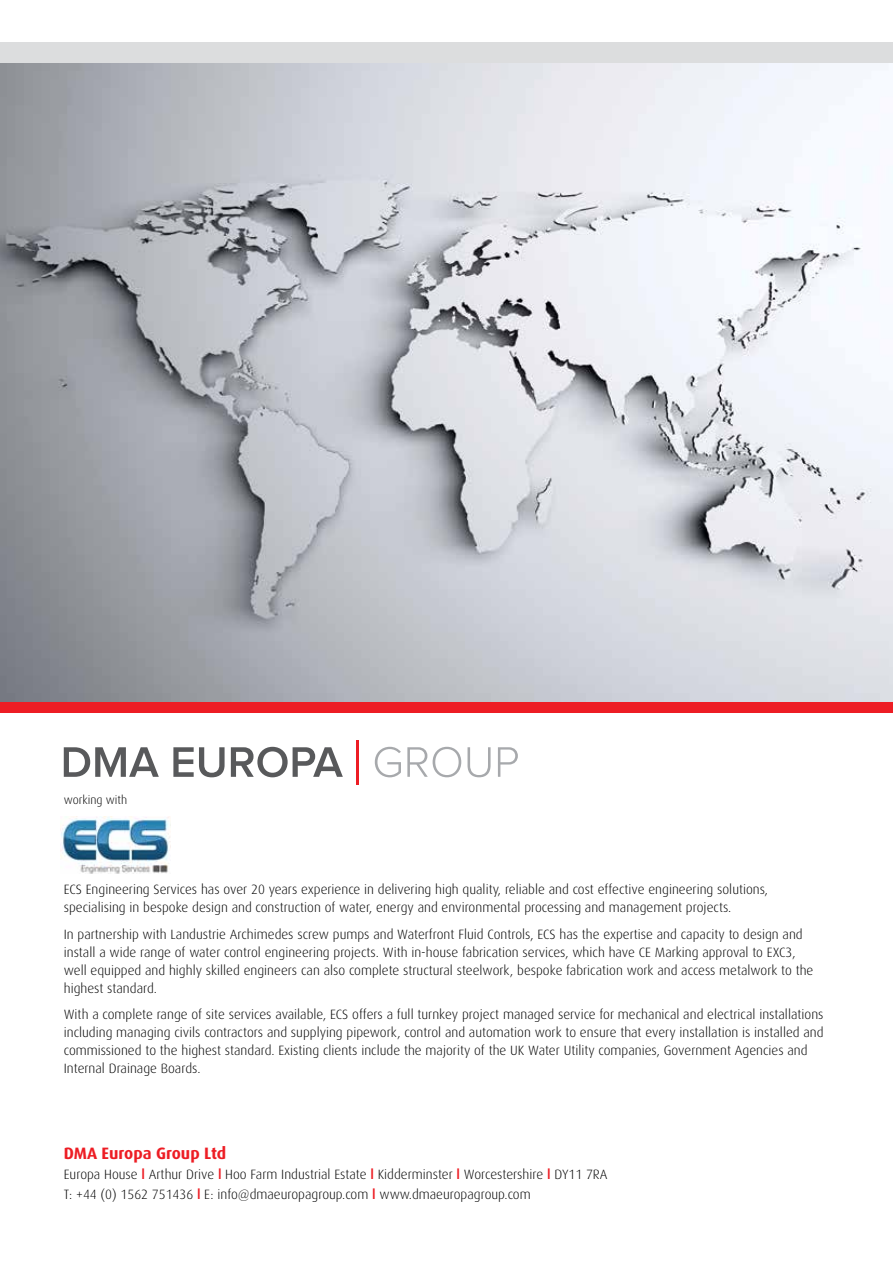
<style>
.page{position:relative;width:893px;height:1263px;background:#fff}
.page>*{position:absolute;margin:0;border:0;box-sizing:border-box;transform-origin:0 0}
.t1{font:700 16.5px "Dax";color:#ed1d24}
.t2{font:300 13.5px/18px "Dax";color:#000}
.t3{font:300 12px "Dax";color:#000}
.s1{font-weight:500;color:#ed1d24}
</style>
<div class="page">
<div style="left:0;top:43px;width:893px;height:21px;background:#dcddde"></div>
<img style="left:0;top:64px;width:893px;height:638px">
<div style="left:0;top:702px;width:893px;height:10px;background:#ed1d24"></div>
<svg style="left:64px;top:747px;width:95px;height:30px"></svg>
<svg style="left:173px;top:747px;width:52px;height:30px"></svg>
<svg style="left:231px;top:747px;width:112px;height:30px"></svg>
<hr style="left:356px;top:740px;width:3px;height:44px;background:#ed1d24">
<svg style="left:375px;top:747px;width:26px;height:30px"></svg>
<svg style="left:407px;top:747px;width:54px;height:30px"></svg>
<svg style="left:467px;top:747px;width:24px;height:30px"></svg>
<svg style="left:498px;top:747px;width:20px;height:30px"></svg>
<img style="left:60px;top:816px;width:110px;height:57px">
<p class="t3" style="left:64px;top:793px;width:65px">working with</p>
<p class="t2" style="left:64px;top:881px;width:706px">ECS Engineering Services has over 20 years experience in delivering high quality, reliable and cost effective engineering solutions, specialising in bespoke design and construction of water, energy and environmental processing and management projects.</p>
<p class="t2" style="left:64px;top:925px;width:751px">In partnership with Landustrie Archimedes screw pumps and Waterfront Fluid Controls, ECS has the expertise and capacity to design and install a wide range of water control engineering projects. With in-house fabrication services, which have CE Marking approval to EXC3, well equipped and highly skilled engineers can also complete structural steelwork, bespoke fabrication work and access metalwork to the highest standard.</p>
<p class="t2" style="left:64px;top:1006px;width:761px">With a complete range of site services available, ECS offers a full turnkey project managed service for mechanical and electrical installations including managing civils contractors and supplying pipework, control and automation work to ensure that every installation is installed and commissioned to the highest standard. Existing clients include the majority of the UK Water Utility companies, Government Agencies and Internal Drainage Boards.</p>
<p class="t1" style="left:64px;top:1144px;width:164px">DMA Europa Group Ltd</p>
<p class="t2" style="left:64px;top:1164px;width:545px;line-height:20.1px">Europa House <span class="s1">l</span> Arthur Drive <span class="s1">l</span> Hoo Farm Industrial Estate <span class="s1">l</span> Kidderminster <span class="s1">l</span> Worcestershire <span class="s1">l</span> DY11 7RA<br>T: +44 (0) 1562 751436 <span class="s1">l</span> E: info@dmaeuropagroup.com <span class="s1">l</span> www.dmaeuropagroup.com</p>
</div>
